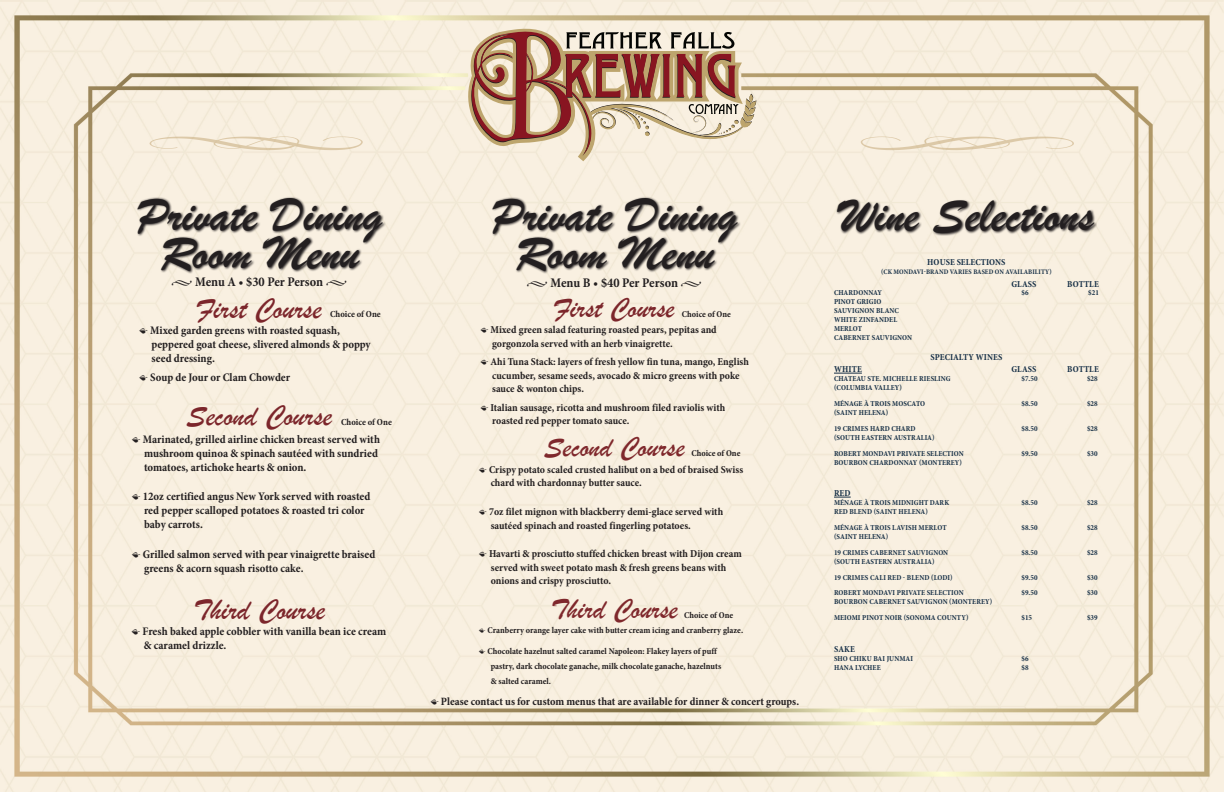
<style>
.page{position:relative;width:1224px;height:792px;background:#fff}
.page>*{position:absolute;margin:0;border:0;box-sizing:border-box;transform-origin:0 0}
.t1{font:50px/37.7px "Brush Script";color:#231f20;text-align:center}
.t2{font:30.3px "Brush Script";color:#7c262b}
.t3{font:29.3px "Brush Script";color:#7f282c}
.t4{font:29.3px "Brush Script";color:#7c262b}
.t5{font:700 condensed 13.3px "Minion Pro";letter-spacing:-.005em;color:#231f20}
.t6{font:700 condensed 11.7px/14px "Minion Pro";color:#231f20}
.t7{font:700 condensed 11.3px "Minion Pro";color:#231f20}
.t8{font:700 condensed 10.7px/13.5px "Minion Pro";color:#231f20}
.t9{font:700 condensed 9.3px "Minion Pro";color:#231f20}
.t10{font:700 condensed 9.1px "Minion Pro";letter-spacing:.01em;color:#162f46}
.t11{font:700 condensed 9px/15px "Minion Pro";color:#231f20}
.t12{font:700 condensed 7.6px/9.1px "Minion Pro";letter-spacing:.01em;color:#162f46}
.t13{font:700 condensed 7.6px "Minion Pro";letter-spacing:-.01em;color:#162f46}
.t14{font:700 condensed 7px "Minion Pro";letter-spacing:.01em;color:#162f46}
</style>
<div class="page">
<img style="left:0;top:0;width:1224px;height:792px">
<svg style="left:467px;top:27px;width:289px;height:134px;background:#c9ab98"></svg>
<svg style="left:836px;top:198px;width:261px;height:38px;background:#bdb5aa"></svg>
<svg style="left:491px;top:197px;width:250px;height:77px;background:#c3bbb0"></svg>
<svg style="left:136px;top:197px;width:250px;height:77px;background:#c3bbb0"></svg>
<svg style="left:834px;top:373px;width:28px;height:1px"></svg>
<svg style="left:834px;top:497px;width:17px;height:1px"></svg>
<svg style="left:150px;top:136px;width:213px;height:14px;background:#f8efdf"></svg>
<svg style="left:861px;top:136px;width:213px;height:14px;background:#f8efdf"></svg>
<p class="t1" style="left:136px;top:197px;width:247px">Private Dining<br>Room Menu</p>
<p class="t5" style="left:171px;top:272px;width:177px">• Menu A • $30 Per Person •</p>
<p class="t2" style="left:197px;top:290px;width:126px">First Course</p>
<p class="t6" style="left:151px;top:323px;width:221px;text-indent:-12px">• Mixed garden greens with roasted squash, peppered goat cheese, slivered almonds &amp; poppy seed dressing.</p>
<p class="t6" style="left:139px;top:370px;width:152px">• Soup de Jour or Clam Chowder</p>
<p class="t9" style="left:341px;top:416px;width:52px">Choice of One</p>
<p class="t6" style="left:144px;top:432px;width:238px;text-indent:-12px">• Marinated, grilled airline chicken breast served with mushroom quinoa &amp; spinach sautéed with sundried tomatoes, artichoke hearts &amp; onion.</p>
<p class="t6" style="left:144px;top:489px;width:228px;text-indent:-12px">• 12oz certified angus New York served with roasted red pepper scalloped potatoes &amp; roasted tri color baby carrots.</p>
<p class="t6" style="left:144px;top:547px;width:233px;text-indent:-12px">• Grilled salmon served with pear vinaigrette braised greens &amp; acorn squash risotto cake.</p>
<p class="t9" style="left:330px;top:308px;width:52px">Choice of One</p>
<p class="t2" style="left:186px;top:397px;width:147px">Second Course</p>
<p class="t2" style="left:193px;top:591px;width:133px">Third Course</p>
<p class="t6" style="left:144px;top:625px;width:244px;text-indent:-12px">• Fresh baked apple cobbler with vanilla bean ice cream &amp; caramel drizzle.</p>
<p class="t1" style="left:492px;top:197px;width:247px">Private Dining</p>
<p class="t1" style="left:839px;top:197px;width:256px">Wine Selections</p>
<p class="t1" style="left:515px;top:235px;width:201px">Room Menu</p>
<p class="t5" style="left:527px;top:274px;width:177px">• Menu B • $40 Per Person •</p>
<p class="t10" style="left:927px;top:256px;width:80px">HOUSE SELECTIONS</p>
<p class="t14" style="left:881px;top:267px;width:172px">(CK MONDAVI-BRAND VARIES BASED ON AVAILABILITY)</p>
<p class="t10" style="left:1011px;top:278px;width:27px">GLASS</p>
<p class="t10" style="left:1067px;top:278px;width:33px">BOTTLE</p>
<p class="t12" style="left:834px;top:288px;width:50px">CHARDONNAY</p>
<p class="t12" style="left:1021px;top:288px;width:9px">$6</p>
<p class="t12" style="left:1088px;top:288px;width:12px">$21</p>
<p class="t12" style="left:834px;top:297px;width:80px">PINOT GRIGIO<br>SAUVIGNON BLANC<br>WHITE ZINFANDEL<br>MERLOT<br>CABERNET SAUVIGNON</p>
<p class="t4" style="left:554px;top:290px;width:122px">First Course</p>
<p class="t8" style="left:492px;top:323px;width:226px;text-indent:-12px">• Mixed green salad featuring roasted pears, pepitas and gorgonzola served with an herb vinaigrette.</p>
<p class="t8" style="left:492px;top:355px;width:258px;text-indent:-12px">• Ahi Tuna Stack: layers of fresh yellow fin tuna, mango, English cucumber, sesame seeds, avocado &amp; micro greens with poke sauce &amp; wonton chips.</p>
<p class="t8" style="left:492px;top:401px;width:235px;text-indent:-12px">• Italian sausage, ricotta and mushroom filed raviolis with roasted red pepper tomato sauce.</p>
<p class="t8" style="left:491px;top:463px;width:254px;text-indent:-12px">• Crispy potato scaled crusted halibut on a bed of braised Swiss chard with chardonnay butter sauce.</p>
<p class="t8" style="left:491px;top:505px;width:234px;text-indent:-12px">• 7oz filet mignon with blackberry demi-glace served with sautéed spinach and roasted fingerling potatoes.</p>
<p class="t8" style="left:491px;top:547px;width:252px;text-indent:-12px">• Havarti &amp; prosciutto stuffed chicken breast with Dijon cream served with sweet potato mash &amp; fresh greens beans with onions and crispy prosciutto.</p>
<p class="t11" style="left:682px;top:307px;width:50px">Choice of One</p>
<p class="t10" style="left:930px;top:351px;width:73px">SPECIALTY WINES</p>
<p class="t10" style="left:834px;top:363px;width:29px">WHITE</p>
<p class="t12" style="left:834px;top:374px;width:118px">CHATEAU STE. MICHELLE RIESLING</p>
<p class="t12" style="left:1021px;top:374px;width:18px">$7.50</p>
<p class="t12" style="left:1087px;top:374px;width:12px">$28</p>
<p class="t12" style="left:834px;top:383px;width:70px">(COLUMBIA VALLEY)</p>
<p class="t12" style="left:834px;top:399px;width:93px">MÉNAGE À TROIS MOSCATO</p>
<p class="t12" style="left:1021px;top:399px;width:18px">$8.50</p>
<p class="t12" style="left:1087px;top:399px;width:12px">$28</p>
<p class="t12" style="left:834px;top:408px;width:56px">(SAINT HELENA)</p>
<p class="t12" style="left:834px;top:424px;width:83px">19 CRIMES HARD CHARD</p>
<p class="t12" style="left:1021px;top:424px;width:18px">$8.50</p>
<p class="t12" style="left:1087px;top:424px;width:12px">$28</p>
<p class="t12" style="left:834px;top:433px;width:102px">(SOUTH EASTERN AUSTRALIA)</p>
<p class="t12" style="left:834px;top:449px;width:131px">ROBERT MONDAVI PRIVATE SELECTION</p>
<p class="t12" style="left:1021px;top:449px;width:18px">$9.50</p>
<p class="t12" style="left:1087px;top:449px;width:12px">$30</p>
<p class="t12" style="left:834px;top:458px;width:130px">BOURBON CHARDONNAY (MONTEREY)</p>
<p class="t10" style="left:834px;top:487px;width:18px">RED</p>
<p class="t12" style="left:834px;top:498px;width:117px">MÉNAGE À TROIS MIDNIGHT DARK</p>
<p class="t12" style="left:1021px;top:498px;width:18px">$8.50</p>
<p class="t12" style="left:1087px;top:498px;width:12px">$28</p>
<p class="t12" style="left:834px;top:507px;width:96px">RED BLEND (SAINT HELENA)</p>
<p class="t12" style="left:834px;top:523px;width:114px">MÉNAGE À TROIS LAVISH MERLOT</p>
<p class="t12" style="left:1021px;top:523px;width:18px">$8.50</p>
<p class="t12" style="left:1087px;top:523px;width:12px">$28</p>
<p class="t12" style="left:834px;top:532px;width:56px">(SAINT HELENA)</p>
<p class="t12" style="left:834px;top:548px;width:116px">19 CRIMES CABERNET SAUVIGNON</p>
<p class="t12" style="left:1021px;top:548px;width:18px">$8.50</p>
<p class="t12" style="left:1087px;top:548px;width:12px">$28</p>
<p class="t12" style="left:834px;top:557px;width:102px">(SOUTH EASTERN AUSTRALIA)</p>
<p class="t12" style="left:834px;top:573px;width:120px">19 CRIMES CALI RED - BLEND (LODI)</p>
<p class="t12" style="left:1021px;top:573px;width:18px">$9.50</p>
<p class="t12" style="left:1087px;top:573px;width:12px">$30</p>
<p class="t12" style="left:834px;top:588px;width:131px">ROBERT MONDAVI PRIVATE SELECTION</p>
<p class="t12" style="left:1021px;top:588px;width:18px">$9.50</p>
<p class="t12" style="left:1087px;top:588px;width:12px">$30</p>
<p class="t12" style="left:834px;top:597px;width:160px">BOURBON CABERNET SAUVIGNON (MONTEREY)</p>
<p class="t12" style="left:834px;top:613px;width:136px">MEIOMI PINOT NOIR (SONOMA COUNTY)</p>
<p class="t12" style="left:1021px;top:613px;width:12px">$15</p>
<p class="t12" style="left:1087px;top:613px;width:12px">$39</p>
<p class="t10" style="left:834px;top:642px;width:22px">SAKE</p>
<p class="t12" style="left:834px;top:654px;width:81px">SHO CHIKU BAI JUNMAI</p>
<p class="t12" style="left:1021px;top:654px;width:9px">$6</p>
<p class="t13" style="left:834px;top:662px;width:48px">HANA LYCHEE</p>
<p class="t12" style="left:1021px;top:663px;width:9px">$8</p>
<p class="t10" style="left:1011px;top:363px;width:27px">GLASS</p>
<p class="t10" style="left:1067px;top:363px;width:33px">BOTTLE</p>
<p class="t3" style="left:544px;top:429px;width:142px">Second Course</p>
<p class="t11" style="left:691px;top:446px;width:50px">Choice of One</p>
<p class="t3" style="left:551px;top:591px;width:129px">Third Course</p>
<p class="t11" style="left:684px;top:607px;width:50px">Choice of One</p>
<p class="t11" style="left:479px;top:623px;width:266px">• Cranberry orange layer cake with butter cream icing and cranberry glaze.</p>
<p class="t11" style="left:491px;top:643px;width:232px;text-indent:-12px">• Chocolate hazelnut salted caramel Napoleon: Flakey layers of puff pastry, dark chocolate ganache, milk chocolate ganache, hazelnuts &amp; salted caramel.</p>
<p class="t7" style="left:430px;top:694px;width:370px">• Please contact us for custom menus that are available for dinner &amp; concert groups.</p>
</div>
